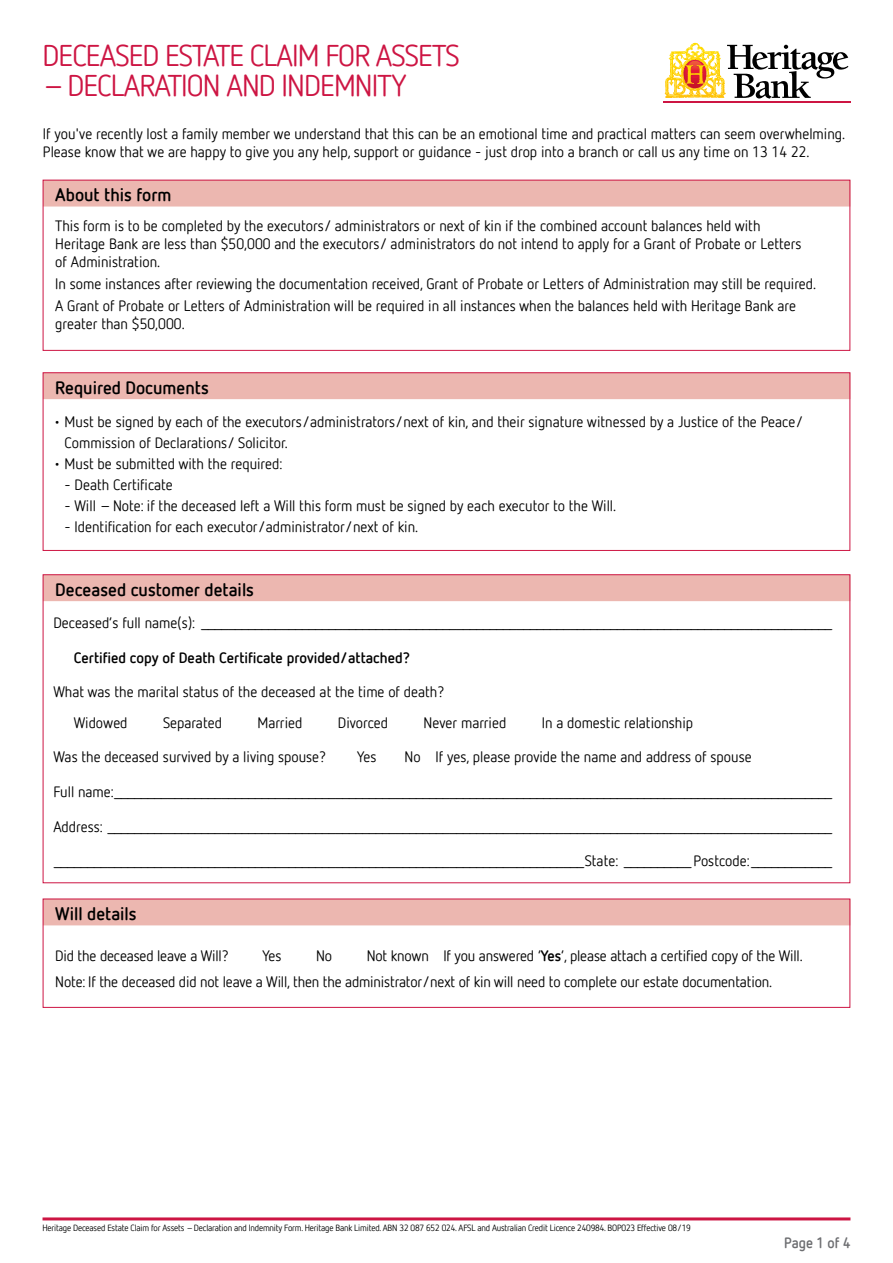
<style>
.page{position:relative;width:893px;height:1263px;background:#fff}
.page>*{position:absolute;margin:0;border:0;box-sizing:border-box;transform-origin:0 0}
.t1{font:30px "Netto Offc";letter-spacing:-.03em;color:#cd1543}
.t2{font:700 18px "Netto Offc";color:#000}
.t3{font:15px/18px "Netto Offc";color:#000}
.t4{font:700 15px "Netto Offc";color:#000}
.t5{font:700 15px "Netto Offc";color:#6d6e71;scale:.95 1}
.t6{font:9px "Netto Offc";letter-spacing:-.02em;color:#000}
.s1{font-weight:700}
</style>
<div class="page">
<div style="left:43px;top:575px;width:807px;height:26px;background:#ecb7b0"></div>
<div style="left:43px;top:373px;width:807px;height:26px;background:#ecb7b0"></div>
<div style="left:43px;top:372px;width:807px;height:179px;border:1px solid #cd1543"></div>
<div style="left:43px;top:180px;width:807px;height:27px;background:#ecb7b0;border:2px solid #ecb7b0"></div>
<div style="left:43px;top:180px;width:807px;height:171px;border:1px solid #cd1543"></div>
<hr style="left:43px;top:1217px;width:807px;height:3px;background:#cd1543">
<svg style="left:664px;top:43px;width:185px;height:55px"></svg>
<hr style="left:663px;top:101px;width:187px;height:2px;background:#cd1543">
<svg style="left:727px;top:45px;width:121px;height:54px"></svg>
<svg style="left:690px;top:43px;width:4px;height:5px"></svg>
<svg style="left:683px;top:60px;width:24px;height:28px"></svg>
<img style="left:685px;top:65px;width:19px;height:19px">
<div style="left:43px;top:899px;width:807px;height:26px;background:#ecb7b0"></div>
<div style="left:43px;top:898px;width:807px;height:110px;border:1px solid #cd1543"></div>
<h1 class="t1" style="left:43px;top:37px;width:419px">DECEASED ESTATE CLAIM FOR ASSETS</h1>
<h1 class="t1" style="left:43px;top:67px;width:365px">– DECLARATION AND INDEMNITY</h1>
<p class="t3" style="left:43px;top:125px;width:804px">If you've recently lost a family member we understand that this can be an emotional time and practical matters can seem overwhelming.<br>Please know that we are happy to give you any help, support or guidance - just drop into a branch or call us any time on 13 14 22.</p>
<p class="t2" style="left:55px;top:184px;width:118px">About this form</p>
<p class="t3" style="left:55px;top:216px;width:748px">This form is to be completed by the executors/ administrators or next of kin if the combined account balances held with<br>Heritage Bank are less than $50,000 and the executors/ administrators do not intend to apply for a Grant of Probate or Letters of Administration.</p>
<p class="t3" style="left:55px;top:272px;width:762px;line-height:22.2px">In some instances after reviewing the documentation received, Grant of Probate or Letters of Administration may still be required.<br>A Grant of Probate or Letters of Administration will be required in all instances when the balances held with Heritage Bank are</p>
<p class="t3" style="left:55px;top:315px;width:131px">greater than $50,000.</p>
<p class="t2" style="left:55px;top:376px;width:155px">Required Documents</p>
<p class="t3" style="left:65px;top:410px;width:740px;line-height:21px;text-indent:-11px">• Must be signed by each of the executors/administrators/next of kin, and their signature witnessed by a Justice of the Peace/<br>Commission of Declarations/ Solicitor.</p>
<p class="t3" style="left:53px;top:454px;width:231px">• Must be submitted with the required:</p>
<p class="t3" style="left:65px;top:475px;width:110px">- Death Certificate</p>
<p class="t3" style="left:65px;top:496px;width:553px">- Will – Note: if the deceased left a Will this form must be signed by each executor to the Will.</p>
<p class="t3" style="left:65px;top:517px;width:355px">- Identification for each executor/administrator/next of kin.</p>
<p class="t2" style="left:55px;top:578px;width:200px">Deceased customer details</p>
<p class="t3" style="left:53px;top:613px;width:781px">Deceased’s full name(s): ______________________________________________________________________________________________</p>
<p class="t4" style="left:74px;top:648px;width:338px">Certified copy of Death Certificate provided/attached?</p>
<p class="t3" style="left:74px;top:676px;width:372px;line-height:30.3px;text-indent:-20px">What was the marital status of the deceased at the time of death?<br>Widowed</p>
<p class="t3" style="left:163px;top:713px;width:60px">Separated</p>
<p class="t3" style="left:257px;top:713px;width:46px">Married</p>
<p class="t3" style="left:338px;top:713px;width:52px">Divorced</p>
<p class="t3" style="left:424px;top:713px;width:84px">Never married</p>
<p class="t3" style="left:542px;top:713px;width:153px">In a domestic relationship</p>
<p class="t3" style="left:53px;top:748px;width:274px">Was the deceased survived by a living spouse?</p>
<p class="t3" style="left:357px;top:748px;width:21px">Yes</p>
<p class="t3" style="left:404px;top:748px;width:349px">No If yes, please provide the name and address of spouse</p>
<p class="t3" style="left:53px;top:782px;width:781px">Full name:___________________________________________________________________________________________________________</p>
<p class="t3" style="left:53px;top:817px;width:781px">Address: ____________________________________________________________________________________________________________</p>
<p class="t3" style="left:53px;top:852px;width:781px">_______________________________________________________________________________State: __________ Postcode: ____________</p>
<p class="t2" style="left:55px;top:903px;width:83px">Will details</p>
<p class="t3" style="left:55px;top:947px;width:175px">Did the deceased leave a Will?</p>
<p class="t3" style="left:262px;top:947px;width:20px">Yes</p>
<p class="t3" style="left:316px;top:947px;width:18px">No</p>
<p class="t3" style="left:367px;top:947px;width:437px">Not known If you answered ‘<span class="s1">Yes</span>’, please attach a certified copy of the Will.</p>
<p class="t3" style="left:55px;top:973px;width:718px">Note: If the deceased did not leave a Will, then the administrator/next of kin will need to complete our estate documentation.</p>
<p class="t6" style="left:43px;top:1223px;width:650px">Heritage Deceased Estate Claim for Assets – Declaration and Indemnity Form. Heritage Bank Limited. ABN 32 087 652 024. AFSL and Australian Credit Licence 240984. BOP023 Effective 08/19</p>
<p class="t5" style="left:784px;top:1233px;width:71px">Page 1 of 4</p>
</div>
